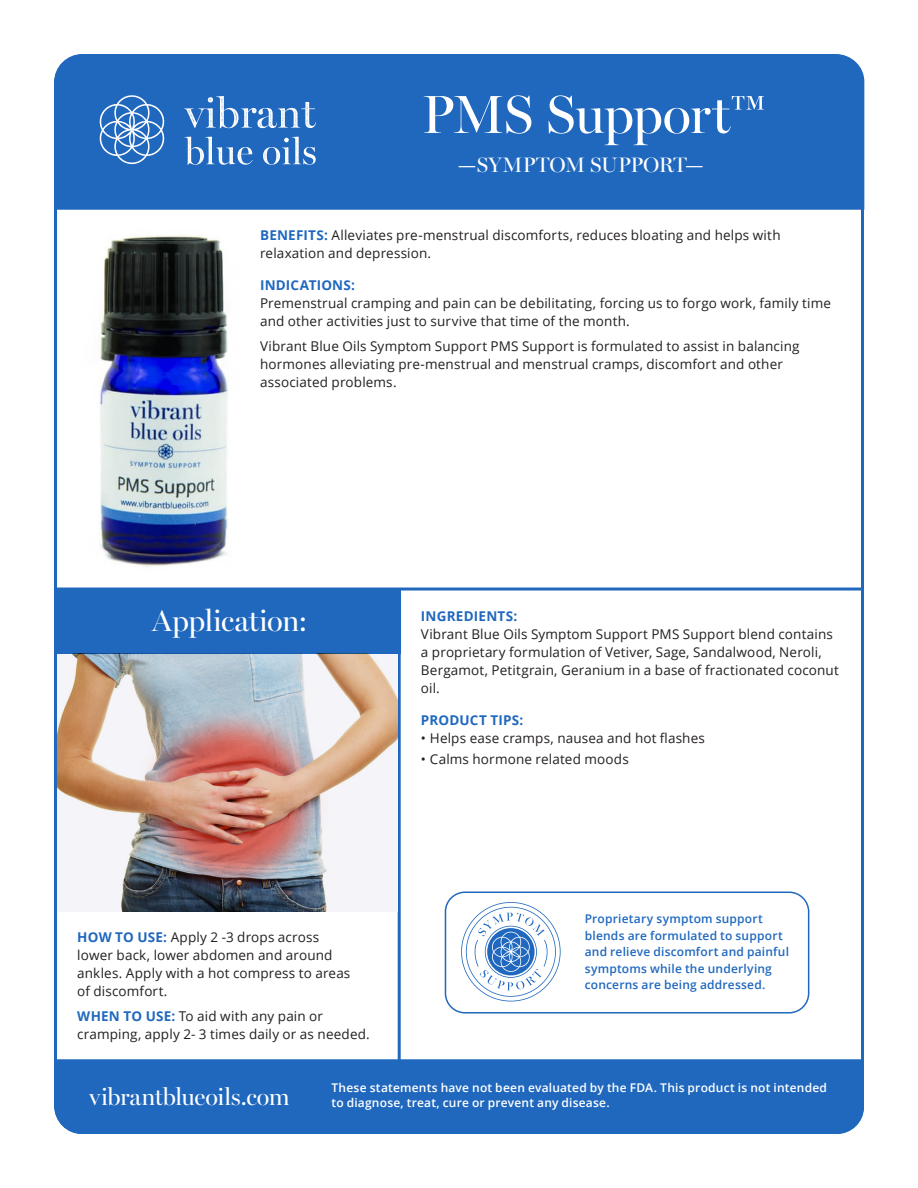
<style>
.page{position:relative;width:918px;height:1188px;background:#fff}
.page>*{position:absolute;margin:0;border:0;box-sizing:border-box;transform-origin:0 0}
.t1{font:54px "Miller Banner";letter-spacing:-.025em;color:#fff}
.t2{font:30px "Miller Banner";letter-spacing:-.02em;color:#fff}
.t3{font:24px "Miller Banner";letter-spacing:-.015em;color:#fff}
.t4{font:21px "Miller Banner";letter-spacing:-.005em;color:#fff}
.Body_Copy{font:13.5px/18px "Open Sans";letter-spacing:.01em;color:#231f20}
.t5{font:700 13.5px "Open Sans";letter-spacing:.015em;color:#2068be}
.t6{font:600 12px/16.5px "Open Sans";letter-spacing:.015em;color:#2068be}
.t7{font:600 12px "Open Sans";letter-spacing:.015em;color:#fff}
.s1{font-weight:700;color:#2068be}
</style>
<div class="page">
<div style="left:54px;top:588px;width:347px;height:66px;background:#2068be"></div>
<div style="left:54px;top:616px;width:347px;height:466px;border:3px solid #2068be;border-radius:12px"></div>
<div style="left:55px;top:55px;width:809px;height:155px;background:#2068be"></div>
<div style="left:55px;top:1059px;width:809px;height:75px;background:#2068be"></div>
<svg style="left:100px;top:95px;width:64px;height:69px;background:#548bcd"></svg>
<svg style="left:184px;top:96px;width:132px;height:32px;background:#5088cb"></svg>
<svg style="left:184px;top:137px;width:132px;height:28px;background:#528acc"></svg>
<hr style="left:55px;top:588px;width:807px;height:3px;background:#2068be">
<div style="left:445px;top:892px;width:364px;height:122px;border:2px solid #2068be;border-radius:20px"></div>
<svg style="left:461px;top:902px;width:100px;height:100px"></svg>
<img style="left:99px;top:235px;width:129px;height:332px">
<img style="left:57px;top:654px;width:341px;height:258px">
<h1 class="t1" style="left:421px;top:82px;width:345px">PMS Support™</h1>
<h3 class="t4" style="left:458px;top:152px;width:247px">—SYMPTOM SUPPORT—</h3>
<p class="Body_Copy" style="left:260px;top:226px;width:522px"><span class="s1">BENEFITS:</span> Alleviates pre-menstrual discomforts, reduces bloating and helps with relaxation and depression.</p>
<h3 class="t5" style="left:260px;top:275px;width:97px">INDICATIONS:</h3>
<p class="Body_Copy" style="left:260px;top:294px;width:572px">Premenstrual cramping and pain can be debilitating, forcing us to forgo work, family time and other activities just to survive that time of the month.</p>
<p class="Body_Copy" style="left:260px;top:336px;width:541px">Vibrant Blue Oils Symptom Support PMS Support is formulated to assist in balancing hormones alleviating pre-menstrual and menstrual cramps, discomfort and other associated problems.</p>
<h2 class="t2" style="left:152px;top:602px;width:157px">Application:</h2>
<h3 class="t5" style="left:421px;top:607px;width:98px">INGREDIENTS:</h3>
<p class="Body_Copy" style="left:421px;top:625px;width:419px">Vibrant Blue Oils Symptom Support PMS Support blend contains a proprietary formulation of Vetiver, Sage, Sandalwood, Neroli, Bergamot, Petitgrain, Geranium in a base of fractionated coconut oil.</p>
<h3 class="t5" style="left:421px;top:710px;width:104px">PRODUCT TIPS:</h3>
<p class="Body_Copy" style="left:421px;top:728px;width:285px">• Helps ease cramps, nausea and hot flashes</p>
<p class="Body_Copy" style="left:421px;top:750px;width:209px">• Calms hormone related moods</p>
<p class="Body_Copy" style="left:77px;top:928px;width:275px"><span class="s1">HOW TO USE:</span> Apply 2 -3 drops across lower back, lower abdomen and around ankles. Apply with a hot compress to areas of discomfort.</p>
<p class="Body_Copy" style="left:77px;top:1007px;width:294px"><span class="s1">WHEN TO USE:</span> To aid with any pain or cramping, apply 2- 3 times daily or as needed.</p>
<p class="t6" style="left:585px;top:910px;width:206px">Proprietary symptom support blends are formulated to support and relieve discomfort and painful symptoms while the underlying concerns are being addressed.</p>
<p class="t7" style="left:332px;top:1079px;width:497px">These statements have not been evaluated by the FDA. This product is not intended</p>
<h3 class="t3" style="left:89px;top:1082px;width:202px">vibrantblueoils.com</h3>
<p class="t7" style="left:332px;top:1094px;width:280px">to diagnose, treat, cure or prevent any disease.</p>
</div>
